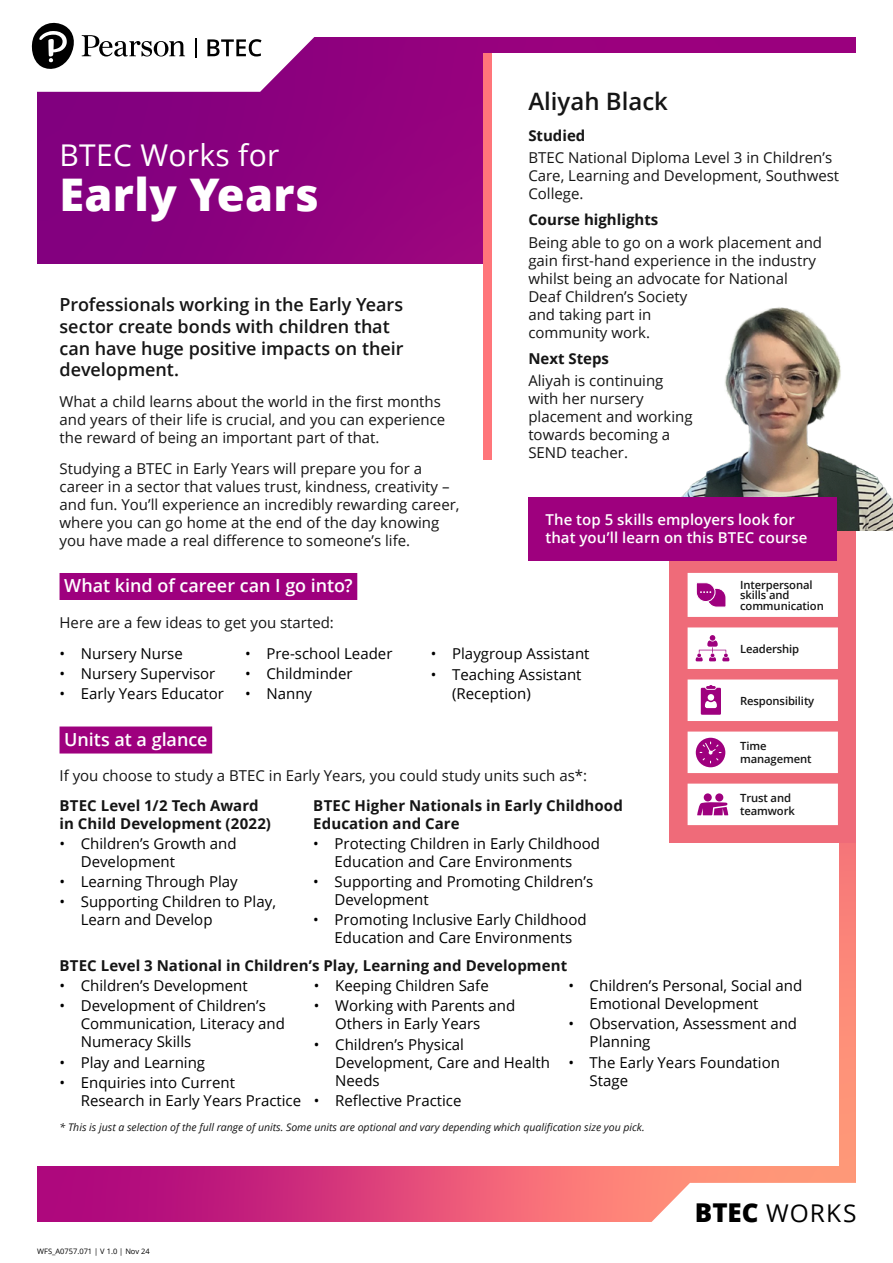
<style>
.page{position:relative;width:893px;height:1263px;background:#fff}
.page>*{position:absolute;margin:0;border:0;box-sizing:border-box;transform-origin:0 0}
.t1{font:800 45px "Open Sans";letter-spacing:.01em;color:#fff}
.t2{font:30px "Open Sans";letter-spacing:.01em;color:#fff}
.t3{font:24.45px "Open Sans";letter-spacing:.05em;color:#000}
.t4{font:600 24px "Open Sans";color:#151515}
.Intro_text{font:600 18px/21.6px "Open Sans";letter-spacing:-.005em;color:#151515}
.t5{font:600 18px "Open Sans";letter-spacing:-.005em;color:#fff}
.t6{font:15px/18px "Open Sans";color:#000}
.Body_text{font:15px/18px "Open Sans";color:#151515}
.t7{font:700 15px/18px "Open Sans";letter-spacing:.005em;color:#151515}
.Top_5_title{font:600 15px/18px "Open Sans";letter-spacing:.005em;color:#fff}
.t8{font:600 11.25px/13.5px "Open Sans";letter-spacing:-.01em;color:#151515}
.t9{font:italic 10.5px "Open Sans";color:#151515}
.t10{font:7.5px "Open Sans";color:#000}
.s1{font-weight:800;font-size:25.95px}
</style>
<div class="page">
<img style="left:37px;top:37px;width:819px;height:1184px">
<div style="left:20px;top:264px;width:819px;height:901px;background:#fff"></div>
<svg style="left:31px;top:22px;width:333px;height:70px"></svg>
<svg style="left:599px;top:1183px;width:257px;height:39px"></svg>
<div style="left:670px;top:518px;width:186px;height:325px;background:#ef6b79"></div>
<div style="left:484px;top:53px;width:409px;height:444px;background:#fff"></div>
<div style="left:60px;top:573px;width:297px;height:27px;background:#9e007e"></div>
<img style="left:681px;top:307px;width:212px;height:224px">
<div style="left:60px;top:726px;width:152px;height:27px;background:#9e007e"></div>
<div style="left:484px;top:53px;width:8px;height:406px;background:#ff757a"></div>
<div style="left:528px;top:497px;width:309px;height:63px;background:#9e007e"></div>
<div style="left:688px;top:628px;width:149px;height:40px;background:#fff"></div>
<div style="left:688px;top:627px;width:150px;height:42px;border:2px solid #fff"></div>
<svg style="left:696px;top:635px;width:33px;height:26px"></svg>
<div style="left:688px;top:680px;width:149px;height:40px;background:#fff"></div>
<div style="left:688px;top:679px;width:150px;height:42px;border:2px solid #fff"></div>
<svg style="left:701px;top:685px;width:20px;height:30px"></svg>
<div style="left:688px;top:732px;width:149px;height:40px;background:#fff"></div>
<div style="left:688px;top:731px;width:150px;height:42px;border:2px solid #fff"></div>
<div style="left:688px;top:784px;width:149px;height:40px;background:#fff"></div>
<div style="left:688px;top:784px;width:150px;height:41px;border:2px solid #fff"></div>
<svg style="left:697px;top:801px;width:31px;height:14px"></svg>
<div style="left:704px;top:793px;width:8px;height:8px;background:#9e007e;border-radius:4px"></div>
<div style="left:715px;top:793px;width:8px;height:8px;background:#9e007e;border-radius:4px"></div>
<svg style="left:696px;top:738px;width:29px;height:29px"></svg>
<div style="left:688px;top:574px;width:149px;height:42px;background:#fff"></div>
<div style="left:688px;top:573px;width:150px;height:44px;border:2px solid #fff"></div>
<svg style="left:696px;top:582px;width:30px;height:25px"></svg>
<h1 class="t2" style="left:60px;top:135px;width:221px">BTEC Works for</h1>
<h2 class="t1" style="left:60px;top:161px;width:261px">Early Years</h2>
<p class="Intro_text" style="left:60px;top:294px;width:345px">Professionals working in the Early Years sector create bonds with children that can have huge positive impacts on their development.</p>
<p class="Body_text" style="left:60px;top:392px;width:387px">What a child learns about the world in the first months and years of their life is crucial, and you can experience the reward of being an important part of that.</p>
<p class="Body_text" style="left:60px;top:459px;width:402px">Studying a BTEC in Early Years will prepare you for a career in a sector that values trust, kindness, creativity – and fun. You’ll experience an incredibly rewarding career, where you can go home at the end of the day knowing you have made a real difference to someone’s life.</p>
<p class="t4" style="left:528px;top:85px;width:141px">Aliyah Black</p>
<p class="t7" style="left:528px;top:126px;width:59px">Studied</p>
<p class="Body_text" style="left:528px;top:148px;width:312px">BTEC National Diploma Level 3 in Children’s<br>Care, Learning and Development, Southwest<br>College.</p>
<p class="t7" style="left:528px;top:210px;width:131px">Course highlights</p>
<p class="Body_text" style="left:528px;top:233px;width:295px">Being able to go on a work placement and gain first-hand experience in the industry whilst being an advocate for National<br>Deaf Children’s Society<br>and taking part in<br>community work.</p>
<p class="t7" style="left:528px;top:349px;width:82px">Next Steps</p>
<p class="Body_text" style="left:528px;top:371px;width:166px">Aliyah is continuing with her nursery placement and working towards becoming a<br>SEND teacher.</p>
<p class="Top_5_title" style="left:545px;top:511px;width:264px">The top 5 skills employers look for that you’ll learn on this BTEC course</p>
<h3 class="t5" style="left:64px;top:574px;width:290px">What kind of career can I go into?</h3>
<p class="Body_text" style="left:60px;top:613px;width:276px">Here are a few ideas to get you started:</p>
<p class="t6" style="left:60px;top:644px;width:125px">• Nursery Nurse</p>
<p class="t6" style="left:60px;top:664px;width:157px">• Nursery Supervisor</p>
<p class="t6" style="left:60px;top:684px;width:166px">• Early Years Educator</p>
<p class="t8" style="left:740px;top:579px;width:85px;line-height:10.5px">Interpersonal skills and communication</p>
<p class="t8" style="left:740px;top:641px;width:61px">Leadership</p>
<p class="t6" style="left:245px;top:644px;width:149px">• Pre-school Leader</p>
<p class="t6" style="left:245px;top:664px;width:109px">• Childminder</p>
<p class="t6" style="left:245px;top:684px;width:68px">• Nanny</p>
<p class="t6" style="left:431px;top:644px;width:160px">• Playgroup Assistant</p>
<p class="t6" style="left:452px;top:664px;width:131px;line-height:19.4px;text-indent:-21px">• Teaching Assistant (Reception)</p>
<p class="t8" style="left:740px;top:693px;width:76px">Responsibility</p>
<p class="t8" style="left:740px;top:739px;width:73px">Time management</p>
<p class="t8" style="left:740px;top:791px;width:56px">Trust and teamwork</p>
<h3 class="t5" style="left:64px;top:727px;width:145px">Units at a glance</h3>
<p class="Body_text" style="left:60px;top:766px;width:529px">If you choose to study a BTEC in Early Years, you could study units such as*:</p>
<h4 class="t7" style="left:60px;top:796px;width:213px">BTEC Level 1/2 Tech Award in Child Development (2022)</h4>
<p class="t6" style="left:81px;top:834px;width:157px;text-indent:-21px">• Children’s Growth and<br>Development</p>
<p class="t6" style="left:60px;top:872px;width:180px">• Learning Through Play</p>
<p class="t6" style="left:81px;top:892px;width:197px;text-indent:-21px">• Supporting Children to Play,<br>Learn and Develop</p>
<h4 class="t7" style="left:60px;top:956px;width:509px">BTEC Level 3 National in Children’s Play, Learning and Development</h4>
<p class="t6" style="left:60px;top:976px;width:190px">• Children’s Development</p>
<p class="t6" style="left:81px;top:996px;width:206px;text-indent:-21px">• Development of Children’s<br>Communication, Literacy and<br>Numeracy Skills</p>
<p class="t6" style="left:60px;top:1053px;width:147px">• Play and Learning</p>
<p class="t6" style="left:81px;top:1073px;width:222px;text-indent:-21px">• Enquiries into Current<br>Research in Early Years Practice</p>
<h4 class="t7" style="left:313px;top:796px;width:311px">BTEC Higher Nationals in Early Childhood<br>Education and Care</h4>
<p class="t6" style="left:313px;top:834px;width:288px;text-align:center">• Protecting Children in Early Childhood<br>Education and Care Environments</p>
<p class="t6" style="left:335px;top:872px;width:260px;text-indent:-21px">• Supporting and Promoting Children’s<br>Development</p>
<p class="t6" style="left:313px;top:910px;width:275px;text-align:center">• Promoting Inclusive Early Childhood<br>Education and Care Environments</p>
<p class="t6" style="left:314px;top:976px;width:176px">• Keeping Children Safe</p>
<p class="t6" style="left:335px;top:996px;width:182px;text-indent:-21px">• Working with Parents and<br>Others in Early Years</p>
<p class="t6" style="left:335px;top:1035px;width:216px;text-indent:-21px">• Children’s Physical<br>Development, Care and Health<br>Needs</p>
<p class="t6" style="left:314px;top:1091px;width:149px">• Reflective Practice</p>
<p class="t6" style="left:590px;top:976px;width:214px;text-indent:-21px">• Children’s Personal, Social and<br>Emotional Development</p>
<p class="t6" style="left:590px;top:1014px;width:209px;text-indent:-21px">• Observation, Assessment and<br>Planning</p>
<p class="t6" style="left:590px;top:1053px;width:192px;text-indent:-21px">• The Early Years Foundation<br>Stage</p>
<p class="t9" style="left:60px;top:1120px;width:587px">* This is just a selection of the full range of units. Some units are optional and vary depending which qualification size you pick.</p>
<p class="t10" style="left:37px;top:1246px;width:114px">WFS_A0757.071 | V 1.0 | Nov 24</p>
<h3 class="t3" style="left:695px;top:1196px;width:163px"><span class="s1">BTEC</span> WORKS</h3>
</div>
